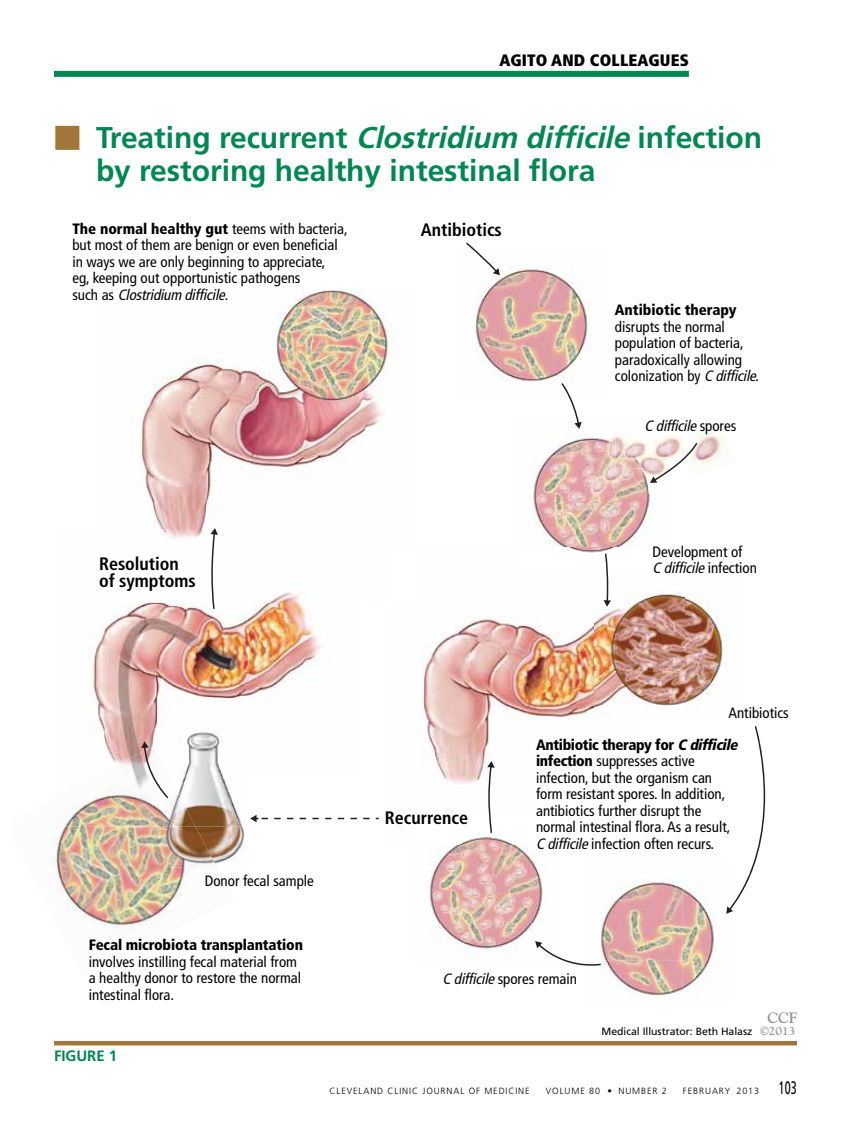
<style>
.page{position:relative;width:851px;height:1134px;background:#fff}
.page>*{position:absolute;margin:0;border:0;box-sizing:border-box;transform-origin:0 0}
.t1{font:700 30px/33px "Frutiger LT Std";color:#008752}
.t2{font:700 condensed 18px/16.5px "Frutiger LT Std";color:#000}
.t3{font:900 condensed 16.5px "Frutiger LT Std";letter-spacing:.01em;color:#000}
.t4{font:condensed 15px/16.5px "Frutiger LT Std";color:#000}
.t5{font:900 condensed 15px "Frutiger LT Std";letter-spacing:-.01em;color:#000}
.t6{font:italic condensed 15px "Frutiger LT Std";color:#000}
.t7{font:700 15px "Frutiger LT Std";color:#008752}
.t8{font:700 15px "Goudy Std";color:#939598}
.t9{font:700 12px "Goudy Std";color:#939598}
.t10{font:10.5px "Frutiger LT Std";letter-spacing:-.005em;color:#000}
.t11{font:300 9px "Frutiger LT Std";letter-spacing:.1em;color:#000}
.s1{font-family:"Universal Newswith Comm Pi";font-weight:400;color:#a17739}
.s2{font-style:italic}
.s3{font-weight:900}
.s4{font-style:normal}
.s5{font-weight:900;font-style:italic}
.s6{font-weight:400;font-size:18px}
</style>
<div class="page">
<div style="left:54px;top:71px;width:634px;height:6px;background:#008752"></div>
<img style="left:91px;top:633px;width:13px;height:104px">
<img style="left:104px;top:603px;width:217px;height:143px">
<img style="left:420px;top:616px;width:174px;height:168px">
<img style="left:138px;top:358px;width:121px;height:172px">
<img style="left:365px;top:416px;width:16px;height:13px">
<img style="left:259px;top:416px;width:106px;height:54px">
<img style="left:153px;top:530px;width:147px;height:73px">
<img style="left:594px;top:591px;width:138px;height:124px">
<img style="left:430px;top:837px;width:113px;height:112px">
<img style="left:532px;top:422px;width:122px;height:132px">
<img style="left:475px;top:266px;width:115px;height:116px">
<img style="left:600px;top:879px;width:116px;height:116px">
<img style="left:581px;top:473px;width:35px;height:29px">
<img style="left:259px;top:289px;width:138px;height:127px">
<img style="left:50px;top:827px;width:50px;height:98px">
<img style="left:100px;top:827px;width:90px;height:107px">
<img style="left:57px;top:746px;width:106px;height:81px">
<img style="left:217px;top:827px;width:28px;height:36px">
<img style="left:163px;top:728px;width:82px;height:99px">
<img style="left:163px;top:827px;width:54px;height:41px">
<img style="left:163px;top:765px;width:32px;height:62px">
<svg style="left:466px;top:243px;width:34px;height:32px"></svg>
<svg style="left:141px;top:741px;width:27px;height:57px"></svg>
<svg style="left:210px;top:528px;width:8px;height:81px"></svg>
<svg style="left:535px;top:941px;width:65px;height:25px"></svg>
<svg style="left:726px;top:726px;width:39px;height:188px"></svg>
<svg style="left:487px;top:761px;width:7px;height:72px"></svg>
<svg style="left:603px;top:554px;width:8px;height:53px"></svg>
<svg style="left:561px;top:383px;width:20px;height:46px"></svg>
<img style="left:645px;top:427px;width:9px;height:5px">
<img style="left:697px;top:430px;width:32px;height:36px">
<img style="left:589px;top:458px;width:43px;height:32px">
<img style="left:593px;top:468px;width:22px;height:27px">
<img style="left:590px;top:423px;width:35px;height:35px">
<img style="left:597px;top:452px;width:25px;height:22px">
<img style="left:632px;top:469px;width:22px;height:26px">
<img style="left:641px;top:432px;width:4px;height:12px">
<img style="left:615px;top:432px;width:26px;height:23px">
<img style="left:615px;top:448px;width:13px;height:21px">
<img style="left:629px;top:444px;width:16px;height:25px">
<svg style="left:622px;top:455px;width:14px;height:25px"></svg>
<svg style="left:645px;top:432px;width:52px;height:51px"></svg>
<hr style="left:54px;top:1041px;width:742px;height:4px;background:#a17739">
<svg style="left:250px;top:815px;width:119px;height:7px"></svg>
<p class="t3" style="left:499px;top:51px;width:191px">AGITO AND COLLEAGUES</p>
<h1 class="t1" style="left:96px;top:122px;width:667px;text-indent:-42px"><span class="s1">M</span> Treating recurrent <span class="s2">Clostridium difficile</span> infection by restoring healthy intestinal flora</h1>
<p class="t4" style="left:72px;top:220px;width:277px"><span class="s3">The normal healthy gut</span> teems with bacteria, but most of them are benign or even beneficial in ways we are only beginning to appreciate,<br>eg, keeping out opportunistic pathogens<br>s u c h a s <span class="s2">Clostridium difficile</span>.</p>
<p class="t2" style="left:421px;top:221px;width:83px">Antibiotics</p>
<p class="t2" style="left:99px;top:556px;width:98px">Resolution of symptoms</p>
<p class="t5" style="left:615px;top:301px;width:123px">Antibiotic therapy</p>
<p class="t4" style="left:615px;top:319px;width:149px">disrupts the normal population of bacteria, paradoxically allowing colonization by <span class="s2">C difficile.</span></p>
<p class="t6" style="left:644px;top:417px;width:93px">C difficile<span class="s4">s p o r e s</span></p>
<p class="t4" style="left:652px;top:543px;width:106px">Development of<br><span class="s2">C difficile</span>infection</p>
<p class="t4" style="left:205px;top:873px;width:110px">Donor fecal sample</p>
<p class="t5" style="left:89px;top:936px;width:216px">Fecal microbiota transplantation</p>
<p class="t4" style="left:89px;top:954px;width:214px">involves instilling fecal material from a healthy donor to restore the normal intestinal flora.</p>
<p class="t7" style="left:54px;top:1047px;width:65px">FIGURE 1</p>
<p class="t2" style="left:385px;top:809px;width:85px">Recurrence</p>
<p class="t4" style="left:728px;top:704px;width:62px">Antibiotics</p>
<p class="t4" style="left:536px;top:736px;width:207px"><span class="s3">Antibiotic therapy for</span> <span class="s5">C difficile </span><span class="s3">infection</span> suppresses active infection, but the organism can form resistant spores. In addition, antibiotics further disrupt the normal intestinal flora. As a result, <span class="s2">C difficile</span>infection often recurs.</p>
<p class="t4" style="left:442px;top:970px;width:136px"><span class="s2">C difficile</span>spores remain</p>
<p class="t10" style="left:601px;top:1025px;width:152px">Medical Illustrator: Beth Halasz</p>
<p class="t8" style="left:767px;top:1009px;width:31px">CCF</p>
<p class="t9" style="left:760px;top:1023px;width:37px">©2013</p>
<p class="t11" style="left:329px;top:1085px;width:202px">CLEVELAND CLINIC JOURNAL OF MEDICINE</p>
<p class="t11" style="left:546px;top:1085px;width:122px">VOLUME 80 • NUMBER 2</p>
<p class="t11" style="left:683px;top:1085px;width:115px">FEBRUARY 2013 <span class="s6">103</span></p>
</div>
